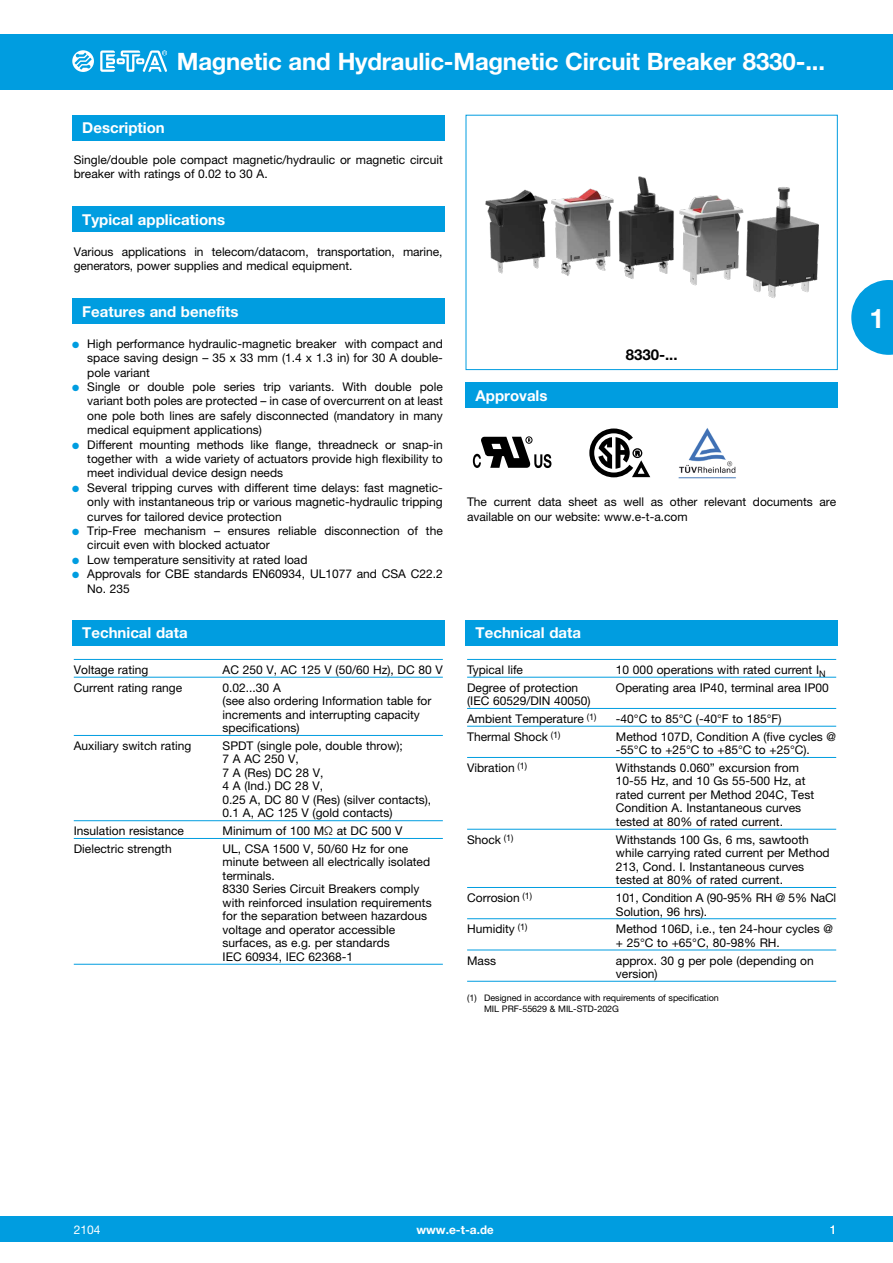
<style>
.page{position:relative;width:893px;height:1263px;background:#fff}
.page>*{position:absolute;margin:0;border:0;box-sizing:border-box;transform-origin:0 0}
.t1{font:700 27px "Helvetica Neue LT";color:#fff}
.t2{font:700 24px "Helvetica Neue LT";letter-spacing:-.01em;color:#fff}
.t3{font:700 15px "Helvetica Neue LT";color:#fff}
.t4{font:700 15px "Helvetica Neue LT";color:#000}
.t5{font:12px/13.5px "Helvetica Neue LT";color:#000}
.t6{font:700 12px "Helvetica Neue LT";color:#fff}
.t7{font:12px "Helvetica Neue LT";color:#fff}
.t8{font:12px "Helvetica Neue LT";color:#fff;scale:.95 1}
.t9{font:9px/10.8px "Helvetica Neue LT";letter-spacing:-.005em;color:#000}
.s1{color:#009de0}
</style>
<div class="page">
<div style="left:0;top:1216px;width:893px;height:26px;background:#009de0"></div>
<div style="left:0;top:34px;width:893px;height:55px;background:#009de0"></div>
<svg style="left:72px;top:50px;width:22px;height:22px"></svg>
<svg style="left:100px;top:50px;width:67px;height:22px"></svg>
<svg style="left:851px;top:280px;width:42px;height:75px"></svg>
<div style="left:466px;top:115px;width:372px;height:255px;border:1px solid #009de0"></div>
<div style="left:72px;top:115px;width:372px;height:25px;background:#009de0"></div>
<div style="left:72px;top:207px;width:372px;height:25px;background:#009de0"></div>
<div style="left:72px;top:299px;width:372px;height:25px;background:#009de0"></div>
<img style="left:485px;top:176px;width:334px;height:122px">
<img style="left:678px;top:428px;width:58px;height:51px">
<div style="left:466px;top:383px;width:372px;height:25px;background:#009de0"></div>
<div style="left:526px;top:436px;width:6px;height:8px;border:1px solid #000;border-radius:50%"></div>
<svg style="left:473px;top:437px;width:78px;height:31px"></svg>
<svg style="left:589px;top:428px;width:61px;height:49px"></svg>
<div style="left:72px;top:620px;width:372px;height:25px;background:#009de0"></div>
<div style="left:466px;top:620px;width:372px;height:25px;background:#009de0"></div>
<hr style="left:74px;top:659px;width:369px;height:1px;background:#009de0">
<hr style="left:74px;top:677px;width:369px;height:1px;background:#009de0">
<hr style="left:74px;top:735px;width:369px;height:1px;background:#009de0">
<hr style="left:74px;top:820px;width:369px;height:1px;background:#009de0">
<hr style="left:74px;top:838px;width:369px;height:1px;background:#009de0">
<hr style="left:74px;top:964px;width:369px;height:1px;background:#009de0">
<hr style="left:467px;top:659px;width:369px;height:1px;background:#009de0">
<hr style="left:467px;top:677px;width:369px;height:1px;background:#009de0">
<hr style="left:467px;top:708px;width:369px;height:1px;background:#009de0">
<hr style="left:467px;top:726px;width:369px;height:1px;background:#009de0">
<hr style="left:467px;top:757px;width:369px;height:1px;background:#009de0">
<hr style="left:467px;top:829px;width:369px;height:1px;background:#009de0">
<hr style="left:467px;top:887px;width:369px;height:1px;background:#009de0">
<hr style="left:467px;top:918px;width:369px;height:1px;background:#009de0">
<hr style="left:467px;top:950px;width:369px;height:1px;background:#009de0">
<hr style="left:467px;top:981px;width:369px;height:1px;background:#009de0">
<h2 class="t2" style="left:177px;top:47px;width:650px">Magnetic and Hydraulic-Magnetic Circuit Breaker 8330-...</h2>
<p class="t3" style="left:82px;top:119px;width:84px">Description</p>
<p class="t5" style="left:74px;top:152px;width:371px;line-height:14.4px">Single/double pole compact magnetic/hydraulic or magnetic circuit breaker with ratings of 0.02 to 30 A.</p>
<p class="t3" style="left:82px;top:211px;width:144px">Typical applications</p>
<p class="t5" style="left:74px;top:244px;width:370px;line-height:14.4px">Various applications in telecom/datacom, transportation, marine, generators, power supplies and medical equipment.</p>
<p class="t3" style="left:82px;top:302px;width:158px">Features and benefits</p>
<p class="t5" style="left:87px;top:336px;width:357px;line-height:14.4px;text-align:justify;text-indent:-15px"><span class="s1">●</span> High performance hydraulic-magnetic breaker with compact and space saving design – 35 x 33 mm (1.4 x 1.3 in) for 30 A double&shy;pole variant</p>
<p class="t5" style="left:87px;top:379px;width:357px;line-height:14.4px;text-align:justify;text-indent:-15px"><span class="s1">●</span> Single or double pole series trip variants. With double pole variant both poles are protected – in case of overcurrent on at least one pole both lines are safely disconnected (mandatory in many medical equipment applications)</p>
<p class="t5" style="left:87px;top:437px;width:357px;line-height:14.4px;text-align:justify;text-indent:-15px"><span class="s1">●</span> Different mounting methods like flange, threadneck or snap-in together with a wide variety of actuators provide high flexibility to meet individual device design needs</p>
<p class="t5" style="left:87px;top:480px;width:357px;line-height:14.4px;text-align:justify;text-indent:-15px"><span class="s1">●</span> Several tripping curves with different time delays: fast magnetic&shy;only with instantaneous trip or various magnetic-hydraulic tripping curves for tailored device protection</p>
<p class="t5" style="left:87px;top:523px;width:357px;line-height:14.4px;text-indent:-15px"><span class="s1">●</span> Trip-Free mechanism – ensures reliable disconnection of the circuit even with blocked actuator</p>
<p class="t5" style="left:72px;top:553px;width:237px"><span class="s1">●</span> Low temperature sensitivity at rated load</p>
<p class="t5" style="left:87px;top:567px;width:357px;line-height:14.4px;text-indent:-15px"><span class="s1">●</span> Approvals for CBE standards EN60934, UL1077 and CSA C22.2<br>No. 235</p>
<p class="t3" style="left:476px;top:387px;width:73px">Approvals</p>
<p class="t4" style="left:626px;top:345px;width:53px">8330-...</p>
<p class="t5" style="left:467px;top:495px;width:371px;line-height:14.4px">The current data sheet as well as other relevant documents are available on our website: www.e-t-a.com</p>
<p class="t3" style="left:82px;top:624px;width:107px">Technical data</p>
<p class="t3" style="left:476px;top:624px;width:107px">Technical data</p>
<p class="t5" style="left:74px;top:663px;width:76px">Voltage rating</p>
<p class="t5" style="left:223px;top:663px;width:222px">AC 250 V, AC 125 V (50/60 Hz), DC 80 V</p>
<p class="t5" style="left:74px;top:680px;width:110px">Current rating range</p>
<p class="t5" style="left:223px;top:680px;width:210px">0.02...30 A<br>(see also ordering Information table for increments and interrupting capacity specifications)</p>
<p class="t5" style="left:74px;top:739px;width:119px">Auxiliary switch rating</p>
<p class="t5" style="left:223px;top:739px;width:210px">SPDT (single pole, double throw);<br>7 A AC 250 V,<br>7 A (Res) DC 28 V,<br>4 A (Ind.) DC 28 V,<br>0.25 A, DC 80 V (Res) (silver contacts),<br>0.1 A, AC 125 V (gold contacts)</p>
<p class="t5" style="left:74px;top:824px;width:112px">Insulation resistance</p>
<p class="t5" style="left:223px;top:824px;width:181px">Minimum of 100 MΩ at DC 500 V</p>
<p class="t5" style="left:74px;top:842px;width:99px">Dielectric strength</p>
<p class="t5" style="left:223px;top:842px;width:211px">UL, CSA 1500 V, 50/60 Hz for one minute between all electrically isolated terminals.<br>8330 Series Circuit Breakers comply with reinforced insulation requirements for the separation between hazardous voltage and operator accessible surfaces, as e.g. per standards<br>IEC 60934, IEC 62368-1</p>
<p class="t5" style="left:467px;top:663px;width:57px">Typical life</p>
<p class="t5" style="left:616px;top:663px;width:211px">10 000 operations with rated current I<sub>N</sub></p>
<p class="t5" style="left:467px;top:680px;width:113px">Degree of protection</p>
<p class="t5" style="left:616px;top:680px;width:214px">Operating area IP40, terminal area IP00</p>
<p class="t5" style="left:467px;top:692px;width:131px;line-height:17.7px">(IEC 60529/DIN 40050)<br>Ambient Temperature <sup>(1)</sup></p>
<p class="t5" style="left:616px;top:712px;width:167px">-40°C to 85°C (-40°F to 185°F)</p>
<p class="t5" style="left:467px;top:729px;width:95px">Thermal Shock <sup>(1)</sup></p>
<p class="t5" style="left:616px;top:729px;width:222px">Method 107D, Condition A (five cycles @ -55°C to +25°C to +85°C to +25°C).</p>
<p class="t5" style="left:467px;top:761px;width:61px">Vibration <sup>(1)</sup></p>
<p class="t5" style="left:616px;top:761px;width:200px">Withstands 0.060” excursion from 10-55 Hz, and 10 Gs 55-500 Hz, at rated current per Method 204C, Test Condition A. Instantaneous curves tested at 80% of rated current.</p>
<p class="t5" style="left:467px;top:832px;width:48px">Shock <sup>(1)</sup></p>
<p class="t5" style="left:616px;top:832px;width:215px">Withstands 100 Gs, 6 ms, sawtooth while carrying rated current per Method 213, Cond. I. Instantaneous curves tested at 80% of rated current.</p>
<p class="t5" style="left:467px;top:891px;width:67px">Corrosion <sup>(1)</sup></p>
<p class="t5" style="left:616px;top:891px;width:222px">101, Condition A (90-95% RH @ 5% NaCl<br>Solution, 96 hrs).</p>
<p class="t5" style="left:467px;top:922px;width:62px">Humidity <sup>(1)</sup></p>
<p class="t5" style="left:616px;top:922px;width:219px">Method 106D, i.e., ten 24-hour cycles @ + 25°C to +65°C, 80-98% RH.</p>
<p class="t5" style="left:467px;top:953px;width:30px">Mass</p>
<p class="t5" style="left:616px;top:953px;width:199px">approx. 30 g per pole (depending on version)</p>
<p class="t9" style="left:484px;top:992px;width:236px;text-indent:-17px">(1) Designed in accordance with requirements of specification<br>MIL PRF-55629 &amp; MIL-STD-202G</p>
<h1 class="t1" style="left:869px;top:302px;width:17px">1</h1>
<p class="t7" style="left:74px;top:1222px;width:28px">2104</p>
<p class="t6" style="left:416px;top:1222px;width:79px">www.e-t-a.de</p>
<p class="t8" style="left:830px;top:1222px;width:8px">1</p>
</div>
